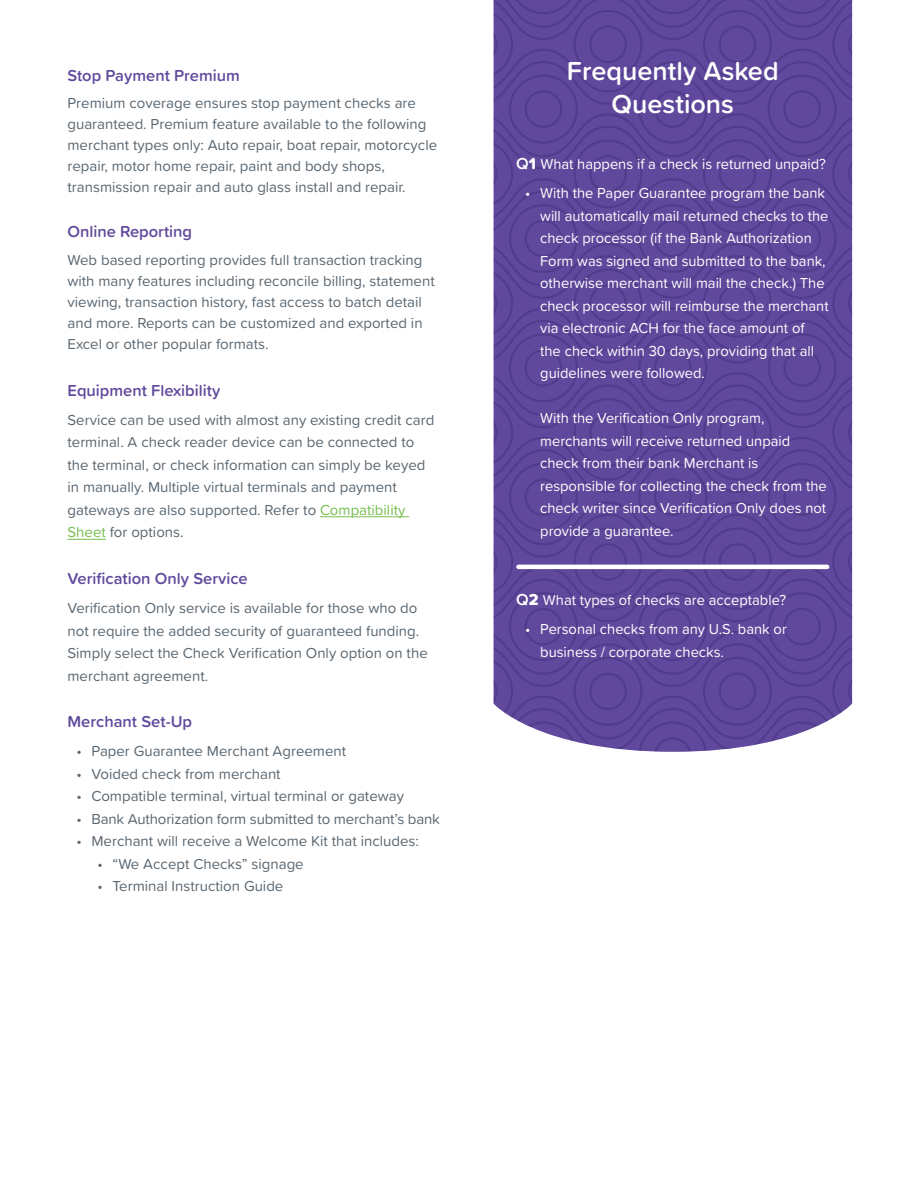
<style>
.page{position:relative;width:918px;height:1188px;background:#fff}
.page>*{position:absolute;margin:0;border:0;box-sizing:border-box;transform-origin:0 0}
.t1{font:600 27px/32.4px "Proxima Soft";color:#fff;text-align:center}
.t2{font:600 16.5px "Proxima Soft";color:#60499c}
.t3{font:15px/21px "Proxima Soft";color:#5a6670}
.t4{font:15px/22.5px "Proxima Soft";color:#fff}
.s1{color:#77be4e}
.s2{font-weight:600;font-size:16.5px}
.s3{font-family:"Proxima Soft Extrabld";font-size:16.5px}
</style>
<div class="page">
<hr style="left:320px;top:517px;width:89px;height:1px;background:#77be4e">
<hr style="left:68px;top:539px;width:38px;height:1px;background:#77be4e">
<svg style="left:494px;top:0;width:358px;height:752px;background:#604a9b"></svg>
<hr style="left:518px;top:565px;width:309px;height:4px;background:#fff">
<p class="t2" style="left:68px;top:63px;width:174px">Stop Payment Premium</p>
<p class="t3" style="left:68px;top:92px;width:371px">Premium coverage ensures stop payment checks are guaranteed. Premium feature available to the following merchant types only: Auto repair, boat repair, motorcycle repair, motor home repair, paint and body shops, transmission repair and auto glass install and repair.</p>
<p class="t2" style="left:68px;top:219px;width:126px">Online Reporting</p>
<p class="t3" style="left:68px;top:249px;width:369px">Web based reporting provides full transaction tracking with many features including reconcile billing, statement viewing, transaction history, fast access to batch detail and more. Reports can be customized and exported in Excel or other popular formats.</p>
<p class="t2" style="left:68px;top:378px;width:154px">Equipment Flexibility</p>
<p class="t3" style="left:68px;top:408px;width:368px;line-height:22.5px">Service can be used with almost any existing credit card terminal. A check reader device can be connected to the terminal, or check information can simply be keyed in manually. Multiple virtual terminals and payment gateways are also supported. Refer to <span class="s1">Compatibility Sheet</span> for options.</p>
<p class="t2" style="left:68px;top:566px;width:182px">Verification Only Service</p>
<p class="t3" style="left:68px;top:596px;width:362px;line-height:22.5px">Verification Only service is available for those who do not require the added security of guaranteed funding.<br>Simply select the Check Verification Only option on the merchant agreement.</p>
<p class="t2" style="left:68px;top:709px;width:126px">Merchant Set-Up</p>
<p class="t3" style="left:76px;top:740px;width:271px">• Paper Guarantee Merchant Agreement</p>
<p class="t3" style="left:76px;top:763px;width:206px">• Voided check from merchant</p>
<p class="t3" style="left:76px;top:785px;width:329px">• Compatible terminal, virtual terminal or gateway</p>
<p class="t3" style="left:76px;top:808px;width:365px">• Bank Authorization form submitted to merchant’s bank</p>
<p class="t3" style="left:76px;top:830px;width:344px">• Merchant will receive a Welcome Kit that includes:</p>
<p class="t3" style="left:98px;top:853px;width:208px">• “We Accept Checks” signage</p>
<p class="t3" style="left:98px;top:875px;width:187px">• Terminal Instruction Guide</p>
<h1 class="t1" style="left:567px;top:54px;width:213px">Frequently Asked<br>Questions</h1>
<p class="t4" style="left:516px;top:152px;width:311px"><span class="s2">Q</span><span class="s3">1</span> What happens if a check is returned unpaid?</p>
<p class="t4" style="left:540px;top:181px;width:290px;text-indent:-15px">• With the Paper Guarantee program the bank will automatically mail returned checks to the check processor (if the Bank Authorization Form was signed and submitted to the bank, otherwise merchant will mail the check.) The check processor will reimburse the merchant via electronic ACH for the face amount of the check within 30 days, providing that all guidelines were followed.</p>
<p class="t4" style="left:540px;top:406px;width:288px">With the Verification Only program, merchants will receive returned unpaid check from their bank Merchant is responsible for collecting the check from the check writer since Verification Only does not provide a guarantee.</p>
<p class="t4" style="left:516px;top:588px;width:271px"><span class="s2">Q</span><span class="s3">2</span> What types of checks are acceptable?</p>
<p class="t4" style="left:540px;top:617px;width:248px;text-indent:-15px">• Personal checks from any U.S. bank or business / corporate checks.</p>
</div>
